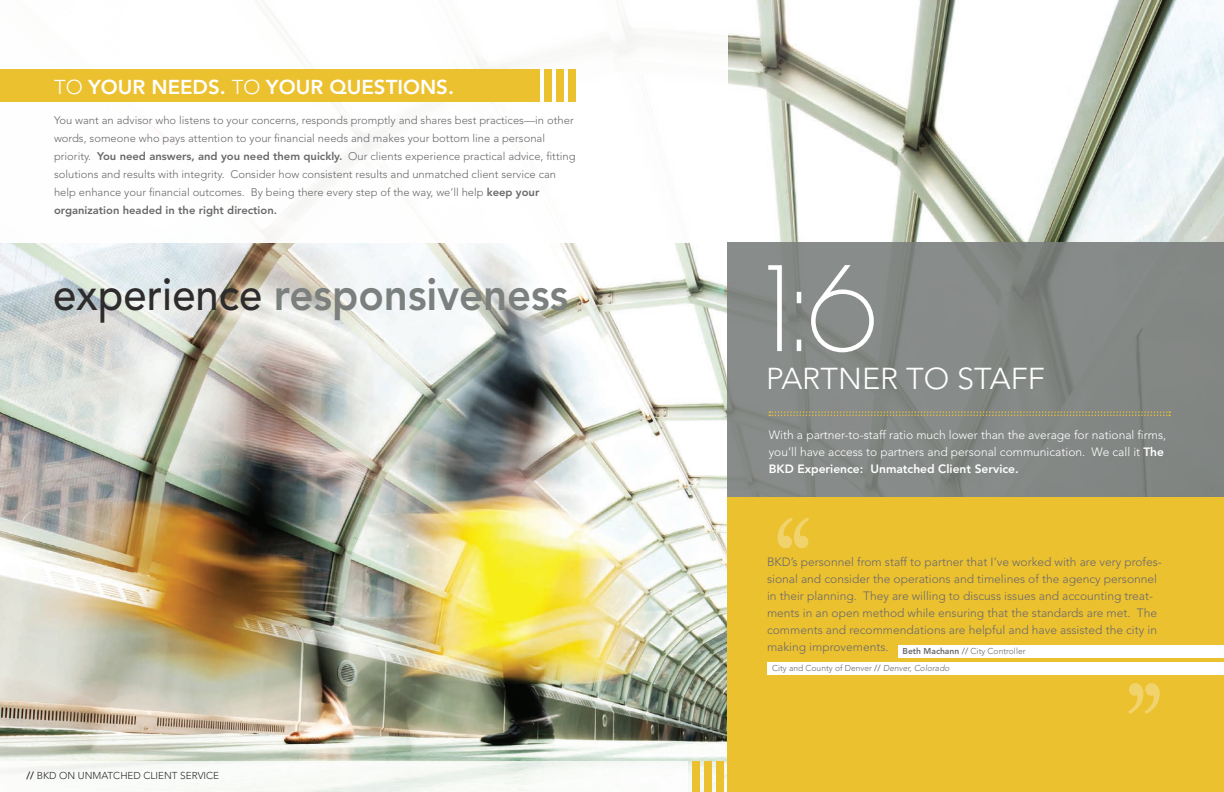
<style>
.page{position:relative;width:1224px;height:792px;background:#fff}
.page>*{position:absolute;margin:0;border:0;box-sizing:border-box;transform-origin:0 0}
.t1{font:123.8px "Chalet Paris Nineteen Seventy";color:#fff}
.t2{font:800 45px "Avenir LT Std";color:#7b7f7d;scale:.93 1}
.t3{font:300 30px "Avenir LT Std";color:#fff}
.t4{font:800 20px "Avenir LT Std";color:#fff}
.t5{font:300 12px/17px "Avenir LT Std";color:#69696c}
.t6{font:300 12px/17px "Avenir LT Std";color:#fff}
.t7{font:300 11px/18px "Avenir LT Std";color:#69696c}
.t8{font:300 10px "Avenir LT Std";color:#2e2b2c}
.t9{font:300 8.5px "Avenir LT Std";color:#69696c}
.s1{font-weight:300}
.s2{font-weight:800}
.s3{font-weight:500;color:#2e2b2c}
.s4{font-weight:800;color:#7b7f7d}
.s5{font-style:italic}
</style>
<div class="page">
<img style="left:0;top:0;width:1224px;height:792px">
<div style="left:0;top:0;width:728px;height:242px;background:#fff"></div>
<div style="left:0;top:70px;width:540px;height:32px;background:#ecc130"></div>
<div style="left:569px;top:70px;width:7px;height:32px;background:#ecc130"></div>
<div style="left:557px;top:70px;width:7px;height:32px;background:#ecc130"></div>
<div style="left:545px;top:70px;width:7px;height:32px;background:#ecc130"></div>
<div style="left:728px;top:242px;width:496px;height:255px;background:#858986"></div>
<div style="left:728px;top:497px;width:496px;height:295px;background:#ecc130"></div>
<svg style="left:769px;top:411px;width:401px;height:5px"></svg>
<div style="left:0;top:762px;width:688px;height:30px;background:linear-gradient(to right,#f7f9f6,#f6f9f6)"></div>
<div style="left:717px;top:762px;width:7px;height:30px;background:#ecc130"></div>
<div style="left:705px;top:762px;width:7px;height:30px;background:#ecc130"></div>
<div style="left:693px;top:762px;width:7px;height:30px;background:#ecc130"></div>
<div style="left:899px;top:645px;width:325px;height:13px;background:#fff"></div>
<svg style="left:1128px;top:683px;width:32px;height:31px"></svg>
<svg style="left:778px;top:518px;width:31px;height:30px"></svg>
<div style="left:767px;top:662px;width:457px;height:13px;background:#fff"></div>
<h3 class="t4" style="left:54px;top:75px;width:402px"><span class="s1">TO</span> YOUR NEEDS. <span class="s1">TO</span> YOUR QUESTIONS.</h3>
<p class="t7" style="left:54px;top:111px;width:523px">You want an advisor who listens to your concerns, responds promptly and shares best practices—in other words, someone who pays attention to your financial needs and makes your bottom line a personal priority. <span class="s2">You need answers, and you need them quickly.</span> Our clients experience practical advice, fitting solutions and results with integrity. Consider how consistent results and unmatched client service can help enhance your financial outcomes. By being there every step of the way, we’ll help <span class="s2">keep your organization headed in the right direction.</span></p>
<h2 class="t2" style="left:53px;top:267px;width:556px"><span class="s3">experience</span> responsiveness</h2>
<p class="t8" style="left:26px;top:770px;width:194px"><span class="s2">//</span> BKD ON UNMATCHED CLIENT SERVICE</p>
<h1 class="t1" style="left:763px;top:237px;width:115px">1:6</h1>
<h3 class="t3" style="left:766px;top:361px;width:280px">PARTNER TO STAFF</h3>
<p class="t6" style="left:769px;top:426px;width:399px">With a partner-to-staff ratio much lower than the average for national firms, you’ll have access to partners and personal communication. We call it <span class="s2">The<br>BKD Experience: Unmatched Client Service.</span></p>
<p class="t5" style="left:767px;top:553px;width:396px">BKD’s personnel from staff to partner that I’ve worked with are very profes&shy;sional and consider the operations and timelines of the agency personnel in their planning. They are willing to discuss issues and accounting treat&shy;ments in an open method while ensuring that the standards are met. The comments and recommendations are helpful and have assisted the city in making improvements. <sub>Beth</sub> <sub>Machann</sub> <sub>//</sub> <sub>City</sub> <sub>Controller</sub></p>
<p class="t9" style="left:772px;top:663px;width:179px">City and County of Denver <span class="s4">//</span> <span class="s5">Denver, Colorado</span></p>
</div>
